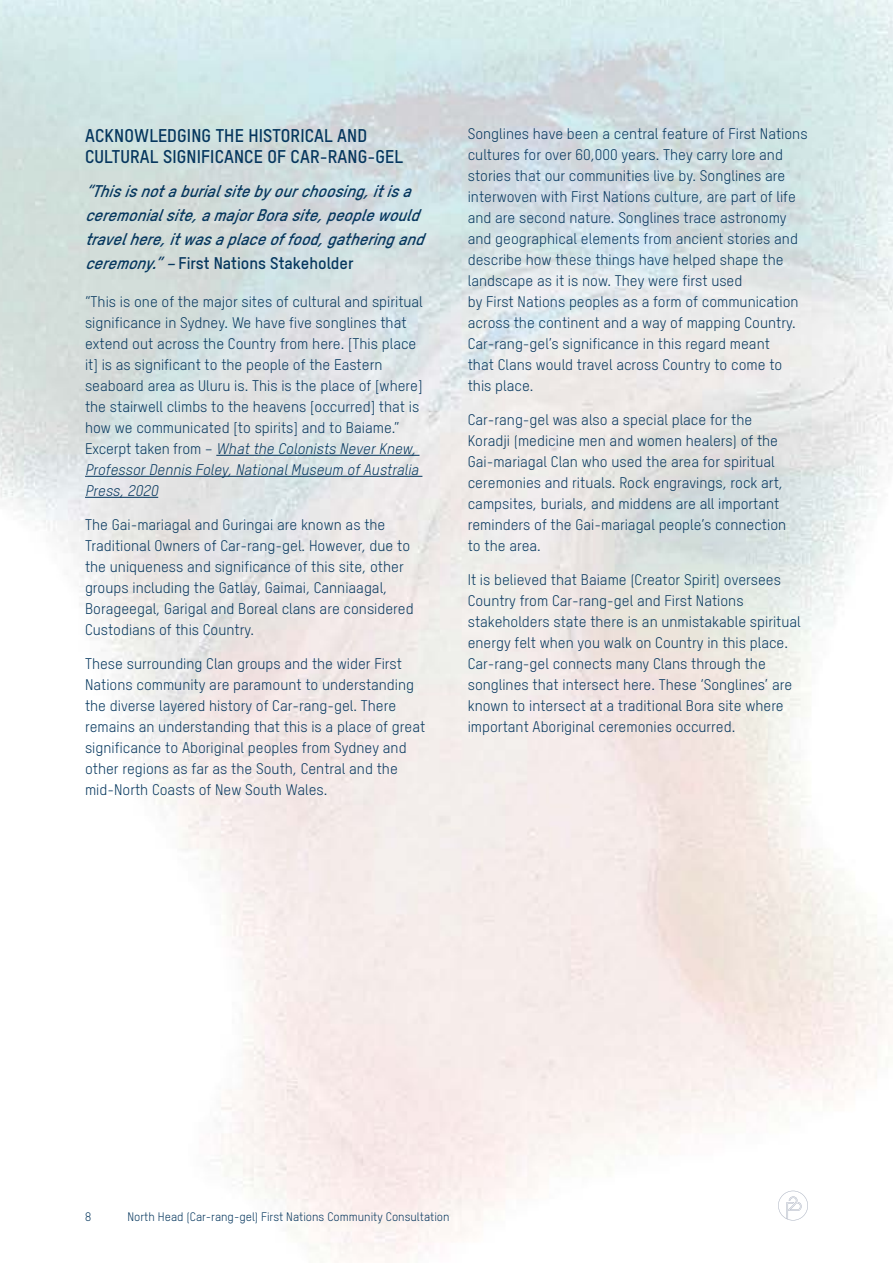
<style>
.page{position:relative;width:893px;height:1263px;background:#fff}
.page>*{position:absolute;margin:0;border:0;box-sizing:border-box;transform-origin:0 0}
.t1{font:18px/21px "T Star Bold";letter-spacing:.01em;color:#06375e}
.t2{font:italic 16.5px/24px "T Star Bold";color:#06375e}
.t3{font:15px/21px "T Star Regular";color:#06375e}
.t4{font:12px "T Star Regular";color:#06375e}
.s1{font-style:normal}
.s2{font-style:italic}
</style>
<div class="page">
<svg style="left:778px;top:1191px;width:30px;height:29px"></svg>
<hr style="left:216px;top:455px;width:203px;height:1px;background:#06375e">
<hr style="left:85px;top:476px;width:337px;height:1px;background:#06375e">
<hr style="left:85px;top:497px;width:73px;height:1px;background:#06375e">
<p class="t1" style="left:85px;top:124px;width:319px">ACKNOWLEDGING THE HISTORICAL AND<br>CULTURAL SIGNIFICANCE OF CAR-RANG-GEL</p>
<p class="t2" style="left:85px;top:179px;width:347px">“Thisisnotaburialsitebyourchoosing,itisa ceremonialsite,amajorBorasite,peoplewould travelhere,itwasaplaceoffood,gatheringand ceremony.”–<span class="s1">First Nations Stakeholder</span></p>
<p class="t3" style="left:85px;top:291px;width:339px">“This is one of the major sites of cultural and spiritual significance in Sydney. We have five songlines that extend out across the Country from here. [This place it] is as significant to the people of the Eastern seaboard area as Uluru is. This is the place of [where] the stairwell climbs to the heavens [occurred] that is how we communicated [to spirits] and to Baiame.”<br>Ex c e r p t ta ke n f ro m – <span class="s2">Whatthe Colonists NeverKnew, ProfessorDennis Foley,NationalMuseum ofAustralia Press,2020</span></p>
<p class="t3" style="left:85px;top:514px;width:330px">The Gai-mariagal and Guringai are known as the Traditional Owners of Car-rang-gel. However, due to the uniqueness and significance of this site, other groups including the Gatlay, Gaimai, Canniaagal, Borageegal, Garigal and Boreal clans are considered Custodians of this Country.</p>
<p class="t3" style="left:85px;top:653px;width:342px">These surrounding Clan groups and the wider First Nations community are paramount to understanding the diverse layered history of Car-rang-gel. There remains an understanding that this is a place of great significance to Aboriginal peoples from Sydney and other regions as far as the South, Central and the mid-North Coasts of New South Wales.</p>
<p class="t3" style="left:468px;top:123px;width:341px">Songlines have been a central feature of First Nations cultures for over 60,000 years. They carry lore and stories that our communities live by. Songlines are interwoven with First Nations culture, are part of life and are second nature. Songlines trace astronomy and geographical elements from ancient stories and describe how these things have helped shape the landscape as it is now. They were first used<br>by First Nations peoples as a form of communication across the continent and a way of mapping Country.<br>Car-rang-gel’s significance in this regard meant<br>that Clans would travel across Country to come to this place.</p>
<p class="t3" style="left:468px;top:409px;width:320px">Car-rang-gel was also a special place for the Koradji (medicine men and women healers) of the Gai-mariagal Clan who used the area for spiritual ceremonies and rituals. Rock engravings, rock art, campsites, burials, and middens are all important reminders of the Gai-mariagal people’s connection to the area.</p>
<p class="t3" style="left:468px;top:569px;width:335px">It is believed that Baiame (Creator Spirit) oversees Country from Car-rang-gel and First Nations stakeholders state there is an unmistakable spiritual energy felt when you walk on Country in this place.<br>Car-rang-gel connects many Clans through the songlines that intersect here. These ‘Songlines’ are known to intersect at a traditional Bora site where important Aboriginal ceremonies occurred.</p>
<p class="t4" style="left:85px;top:1209px;width:8px">8</p>
<p class="t4" style="left:128px;top:1209px;width:324px">North Head (Car-rang-gel) First Nations Community Consultation</p>
</div>
